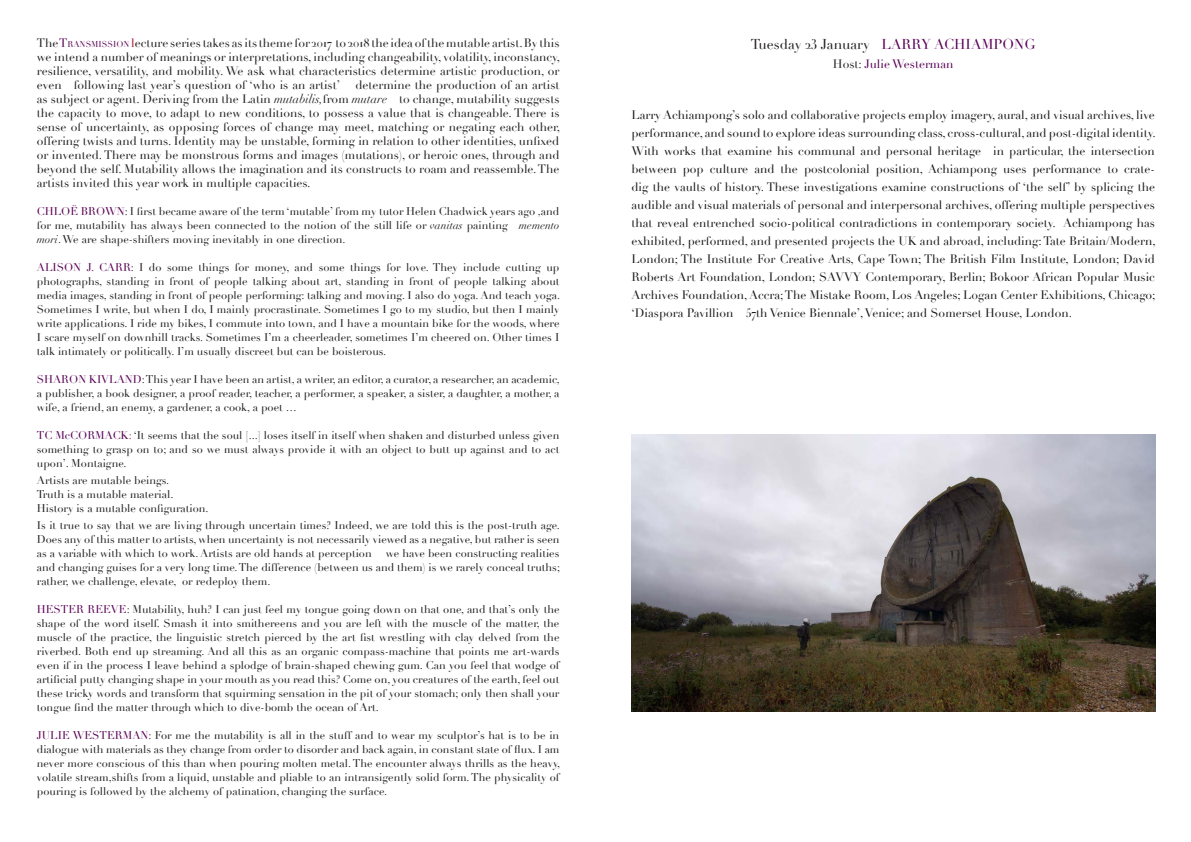
<style>
.page{position:relative;width:1191px;height:842px;background:#fff}
.page>*{position:absolute;margin:0;border:0;box-sizing:border-box;transform-origin:0 0}
.t1{font:14px "Didot";color:#590155}
.t2{font:12px/18px "Didot";color:#1a1a1a;text-align:justify}
.t3{font:12px/14px "Didot";color:#231f20;text-align:justify}
.t4{font:12px "Didot";color:#590155}
.t5{font:11px/14px "Didot";color:#231f20;text-align:justify}
.s1{color:#590155}
.s2{font-size:8.4px;color:#590155}
.s3{color:#ba0b31}
.s4{font-family:"Didot LH Headline Os F"}
.s5{font-style:italic}
.s6{color:#c80d3a}
.s7{color:#231f20}
.s8{font-family:"Didot LH Headline Os F";color:#231f20}
</style>
<div class="page">
<img style="left:631px;top:435px;width:524px;height:276px">
<p class="t3" style="left:37px;top:36px;width:525px">The<span class="s1">T</span><span class="s2">RANSMISSION</span> <span class="s3">l</span>ecture series takes as its theme for <span class="s4">2017</span> to <span class="s4">2018</span> the idea of the mutable artist. By this we intend a number of meanings or interpretations, including changeability, volatility, inconstancy, resilience, versatility, and mobility. We ask what characteristics determine artistic production, or even––following last year’s question of ‘who is an artist’ ––determine the production of an artist as subject or agent. Deriving from the Latin <span class="s5">mutabilis,</span>from <span class="s5">mutare</span>––to change, mutability suggests the capacity to move, to adapt to new conditions, to possess a value that is changeable. There is sense of uncertainty, as opposing forces of change may meet, matching or negating each other, offering twists and turns. Identity may be unstable, forming in relation to other identities, unfixed or invented. There may be monstrous forms and images (mutations), or heroic ones, through and beyond the self. Mutability allows the imagination and its constructs to roam and reassemble. The artists invited this year work in multiple capacities.</p>
<p class="t5" style="left:37px;top:204px;width:524px"><span class="s1">CHLOË BROWN</span>: I first became aware of the term ‘mutable’ from my tutor Helen Chadwick years ago ,and for me, mutability has always been connected to the notion of the still life or <span class="s5">vanitas</span> painting––<span class="s5">memento mori</span>. We are shape-shifters moving inevitably in one direction.</p>
<p class="t5" style="left:37px;top:260px;width:525px"><span class="s1">ALISON J. CARR</span>: I do some things for money, and some things for love. They include cutting up photographs, standing in front of people talking about art, standing in front of people talking about media images, standing in front of people performing: talking and moving. I also do yoga. And teach yoga.<br>Sometimes I write, but when I do, I mainly procrastinate. Sometimes I go to my studio, but then I mainly write applications. I ride my bikes, I commute into town, and I have a mountain bike for the woods, where I scare myself on downhill tracks. Sometimes I’m a cheerleader, sometimes I’m cheered on. Other times I talk intimately or politically. I’m usually discreet but can be boisterous.</p>
<p class="t5" style="left:37px;top:372px;width:524px"><span class="s1">SHARON KIVLAND</span>: This year I have been an artist, a writer, an editor, a curator, a researcher, an academic, a publisher, a book designer, a proof reader, teacher, a performer, a speaker, a sister, a daughter, a mother, a wife, a friend, an enemy, a gardener, a cook, a poet …</p>
<p class="t5" style="left:37px;top:428px;width:524px"><span class="s1">TC McCORMACK</span><span class="s6">:</span> ‘It seems that the soul [...] loses itself in itself when shaken and disturbed unless given something to grasp on to; and so we must always provide it with an object to butt up against and to act upon’. Montaigne.</p>
<p class="t5" style="left:37px;top:473px;width:134px">Artists are mutable beings.</p>
<p class="t5" style="left:37px;top:487px;width:138px">Truth is a mutable material.</p>
<p class="t5" style="left:37px;top:501px;width:173px">History is a mutable configuration.</p>
<p class="t5" style="left:37px;top:518px;width:525px">Is it true to say that we are living through uncertain times? Indeed, we are told this is the post-truth age.<br>Does any of this matter to artists, when uncertainty is not necessarily viewed as a negative, but rather is seen as a variable with which to work. Artists are old hands at perception–– we have been constructing realities and changing guises for a very long time. The difference (between us and them) is we rarely conceal truths; rather, we challenge, elevate, or redeploy them.</p>
<p class="t5" style="left:37px;top:602px;width:524px"><span class="s1">HESTER REEVE</span>: Mutability, huh? I can just feel my tongue going down on that one, and that’s only the shape of the word itself. Smash it into smithereens and you are left with the muscle of the matter, the muscle of the practice, the linguistic stretch pierced by the art fist wrestling with clay delved from the riverbed. Both end up streaming. And all this as an organic compass-machine that points me art-wards even if in the process I leave behind a splodge of brain-shaped chewing gum. Can you feel that wodge of artificial putty changing shape in your mouth as you read this? Come on, you creatures of the earth, feel out these tricky words and transform that squirming sensation in the pit of your stomach; only then shall your tongue find the matter through which to dive-bomb the ocean of Art.</p>
<p class="t5" style="left:37px;top:728px;width:525px"><span class="s1">JULIE WESTERMAN</span>: For me the mutability is all in the stuff and to wear my sculptor’s hat is to be in dialogue with materials as they change from order to disorder and back again, in constant state of flux. I am never more conscious of this than when pouring molten metal. The encounter always thrills as the heavy, volatile stream,shifts from a liquid, unstable and pliable to an intransigently solid form. The physicality of pouring is followed by the alchemy of patination, changing the surface.</p>
<p class="t1" style="left:751px;top:36px;width:286px"><span class="s7">Tuesday</span> <span class="s8">23</span> <span class="s7">January</span> LARRY ACHIAMPONG</p>
<p class="t4" style="left:833px;top:57px;width:122px"><span class="s7">Host:</span> Julie Westerman</p>
<p class="t2" style="left:631px;top:106px;width:525px">Larry Achiampong’s solo and collaborative projects employ imagery, aural, and visual archives, live performance, and sound to explore ideas surrounding class, cross-cultural, and post-digital identity.<br>With works that examine his communal and personal heritage—in particular, the intersection between pop culture and the postcolonial position, Achiampong uses performance to crate&shy;dig the vaults of history. These investigations examine constructions of ‘the self’ by splicing the audible and visual materials of personal and interpersonal archives, offering multiple perspectives that reveal entrenched socio-political contradictions in contemporary society. Achiampong has exhibited, performed, and presented projects the UK and abroad, including: Tate Britain/Modern, London; The Institute For Creative Arts, Cape Town; The British Film Institute, London; David Roberts Art Foundation, London; SAVVY Contemporary, Berlin; Bokoor African Popular Music Archives Foundation, Accra; The Mistake Room, Los Angeles; Logan Center Exhibitions, Chicago; ‘Diaspora Pavillion – <span class="s4">57</span>th Venice Biennale’, Venice; and Somerset House, London.</p>
</div>
